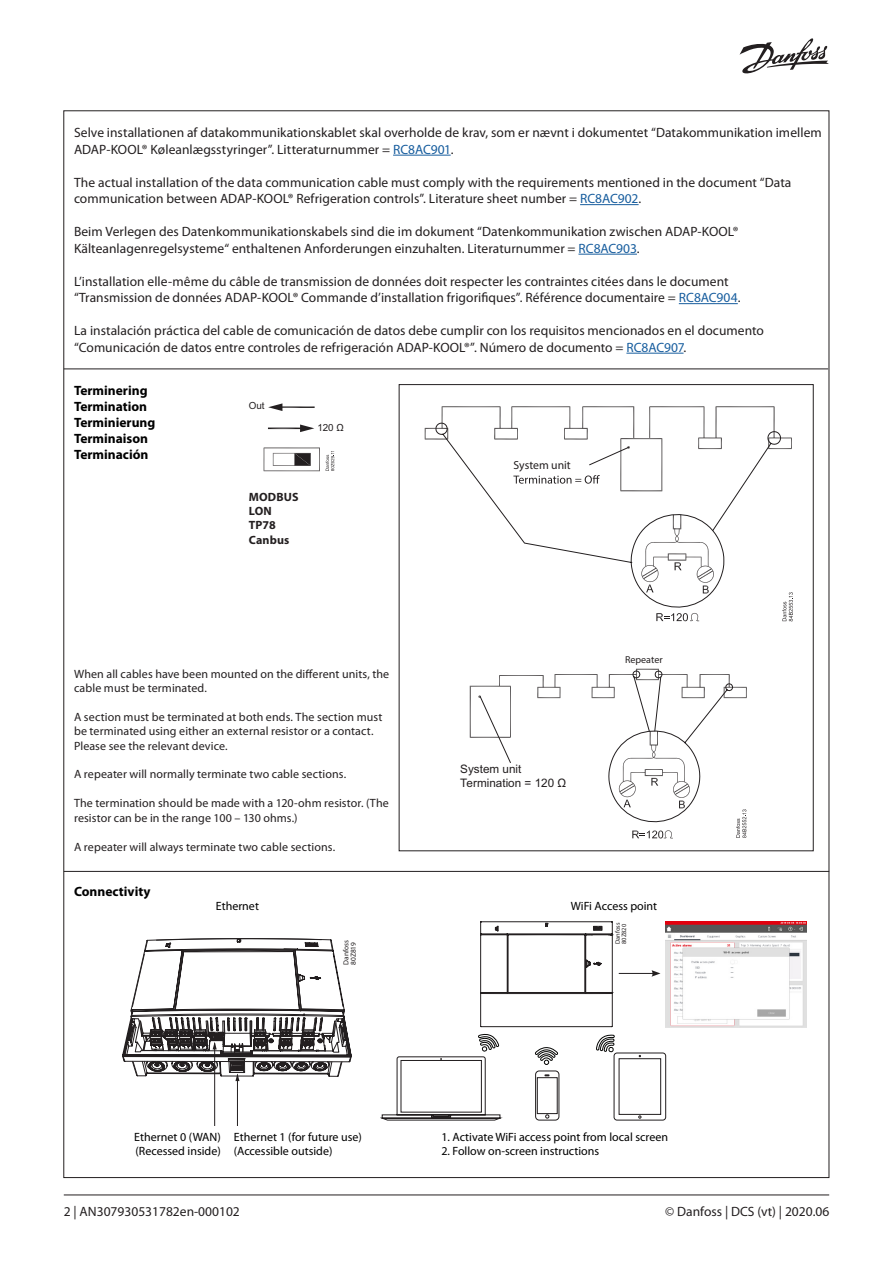
<style>
.page{position:relative;width:893px;height:1263px;background:#fff}
.page>*{position:absolute;margin:0;border:0;box-sizing:border-box;transform-origin:0 0}
.Body_copy{font:13.5px/16.5px "Myriad Pro";letter-spacing:.005em;color:#231f20}
.t1{font:700 13.5px "Myriad Pro";color:#000}
.t2{font:12px/14.4px "Myriad Pro";letter-spacing:.01em;color:#231f20}
.t3{font:12px "Myriad Pro";color:#000}
.t4{font:700 12px "Myriad Pro";letter-spacing:.01em;color:#231f20}
.t5{font:11.7px/14.1px "Arial";color:#231f20}
.t6{font:11.7px "Myriad Pro";color:#231f20}
.t7{font:10.05px "Myriad Pro";color:#231f20}
.t8{font:9.75px "Arial";color:#231f20}
.t9{font:7.35px/7.2px "Myriad Pro";color:#211d1e}
.t10{font:6.45px/6.3px "Myriad Pro";color:#211d1e}
.s1{color:#175d9e}
</style>
<div class="page">
<svg style="left:739px;top:38px;width:90px;height:36px"></svg>
<hr style="left:64px;top:1194px;width:765px;height:1px;background:#231f20">
<svg style="left:381px;top:1034px;width:285px;height:86px"></svg>
<svg style="left:480px;top:921px;width:133px;height:106px"></svg>
<hr style="left:393px;top:155px;width:58px;height:1px;background:#175d9e">
<hr style="left:580px;top:204px;width:59px;height:1px;background:#175d9e">
<hr style="left:578px;top:254px;width:59px;height:1px;background:#175d9e">
<hr style="left:679px;top:303px;width:59px;height:1px;background:#175d9e">
<hr style="left:626px;top:353px;width:57px;height:1px;background:#175d9e">
<hr style="left:64px;top:368px;width:764px;height:1px;background:#231f20">
<hr style="left:64px;top:871px;width:765px;height:1px;background:#231f20">
<svg style="left:470px;top:669px;width:277px;height:170px"></svg>
<svg style="left:425px;top:406px;width:368px;height:216px"></svg>
<svg style="left:122px;top:938px;width:230px;height:258px"></svg>
<img style="left:666px;top:921px;width:141px;height:106px">
<hr style="left:619px;top:973px;width:35px;height:1px;background:#231f20">
<svg style="left:651px;top:970px;width:9px;height:7px"></svg>
<svg style="left:326px;top:451px;width:9px;height:20px"></svg>
<svg style="left:264px;top:448px;width:56px;height:23px"></svg>
<svg style="left:268px;top:403px;width:47px;height:8px"></svg>
<svg style="left:268px;top:424px;width:46px;height:8px"></svg>
<p class="Body_copy" style="left:74px;top:125px;width:749px">Selve installationen af datakommunikationskablet skal overholde de krav, som er nævnt i dokumentet “Datakommunikation imellem<br>ADAP-KOOL® Køleanlægsstyringer”. Litteraturnummer = <span class="s1">RC8AC901</span>.</p>
<p class="Body_copy" style="left:74px;top:174px;width:719px">The actual installation of the data communication cable must comply with the requirements mentioned in the document “Data communication between ADAP-KOOL® Refrigeration controls”. Literature sheet number = <span class="s1">RC8AC902</span>.</p>
<p class="Body_copy" style="left:74px;top:224px;width:666px">Beim Verlegen des Datenkommunikationskabels sind die im dokument “Datenkommunikation zwischen ADAP-KOOL®<br>Kälteanlagenregelsysteme“ enthaltenen Anforderungen einzuhalten. Literaturnummer = <span class="s1">RC8AC903</span>.</p>
<p class="Body_copy" style="left:74px;top:273px;width:656px">L’installation elle-même du câble de transmission de données doit respecter les contraintes citées dans le document</p>
<p class="Body_copy" style="left:74px;top:290px;width:668px">“Transmission de données ADAP-KOOL® Commande d’installation frigorifiques”. Référence documentaire = <span class="s1">RC8AC904</span>.</p>
<p class="Body_copy" style="left:74px;top:323px;width:691px">La instalación práctica del cable de comunicación de datos debe cumplir con los requisitos mencionados en el documento “Comunicación de datos entre controles de refrigeración ADAP-KOOL®”. Número de documento = <span class="s1">RC8AC907</span>.</p>
<p class="t1" style="left:74px;top:382px;width:75px">Terminering</p>
<p class="t1" style="left:74px;top:399px;width:75px">Termination</p>
<p class="t1" style="left:74px;top:415px;width:83px">Terminierung</p>
<p class="t1" style="left:74px;top:431px;width:76px">Terminaison</p>
<p class="t1" style="left:74px;top:447px;width:76px">Terminación</p>
<p class="t8" style="left:249px;top:399px;width:17px">Out</p>
<p class="t8" style="left:317px;top:421px;width:28px">120 Ω</p>
<p class="t4" style="left:249px;top:490px;width:51px">MODBUS</p>
<p class="t4" style="left:249px;top:504px;width:25px">LON</p>
<p class="t4" style="left:249px;top:519px;width:29px">TP78</p>
<p class="t4" style="left:249px;top:533px;width:42px">Canbus</p>
<p class="t2" style="left:74px;top:667px;width:317px">When all cables have been mounted on the different units, the cable must be terminated.</p>
<p class="t2" style="left:74px;top:710px;width:310px">A section must be terminated at both ends. The section must be terminated using either an external resistor or a contact.<br>Please see the relevant device.</p>
<p class="t2" style="left:74px;top:767px;width:274px">A repeater will normally terminate two cable sections.</p>
<p class="t2" style="left:74px;top:796px;width:316px">The termination should be made with a 120-ohm resistor. (The resistor can be in the range 100 – 130 ohms.)</p>
<p class="t2" style="left:74px;top:839px;width:263px">A repeater will always terminate two cable sections.</p>
<p class="t1" style="left:74px;top:883px;width:78px">Connectivity</p>
<p class="t6" style="left:513px;top:458px;width:59px">System unit</p>
<p class="t5" style="left:460px;top:761px;width:107px">System unit<br>Termination = 120 Ω</p>
<p class="t7" style="left:625px;top:653px;width:39px">Repeater</p>
<p class="t3" style="left:216px;top:900px;width:45px">Ethernet</p>
<p class="t3" style="left:571px;top:900px;width:88px">WiFi Access point</p>
<p class="t9" style="left:342px;top:965px;width:26px;rotate:-90deg">Danfoss<br>80Z819</p>
<p class="t3" style="left:134px;top:1130px;width:88px">Ethernet 0 (WAN)</p>
<p class="t3" style="left:136px;top:1144px;width:87px">(Recessed inside)</p>
<p class="t3" style="left:234px;top:1130px;width:130px">Ethernet 1 (for future use)</p>
<p class="t3" style="left:234px;top:1144px;width:100px">(Accessible outside)</p>
<p class="t10" style="left:614px;top:944px;width:23px;rotate:-90deg">Danfoss<br>80Z820</p>
<p class="t3" style="left:441px;top:1130px;width:228px">1. Activate WiFi access point from local screen</p>
<p class="t3" style="left:441px;top:1144px;width:159px">2. Follow on-screen instructions</p>
<p class="Body_copy" style="left:64px;top:1203px;width:178px">2 | AN307930531782en-000102</p>
<p class="Body_copy" style="left:665px;top:1204px;width:166px">© Danfoss | DCS (vt) | 2020.06</p>
</div>
